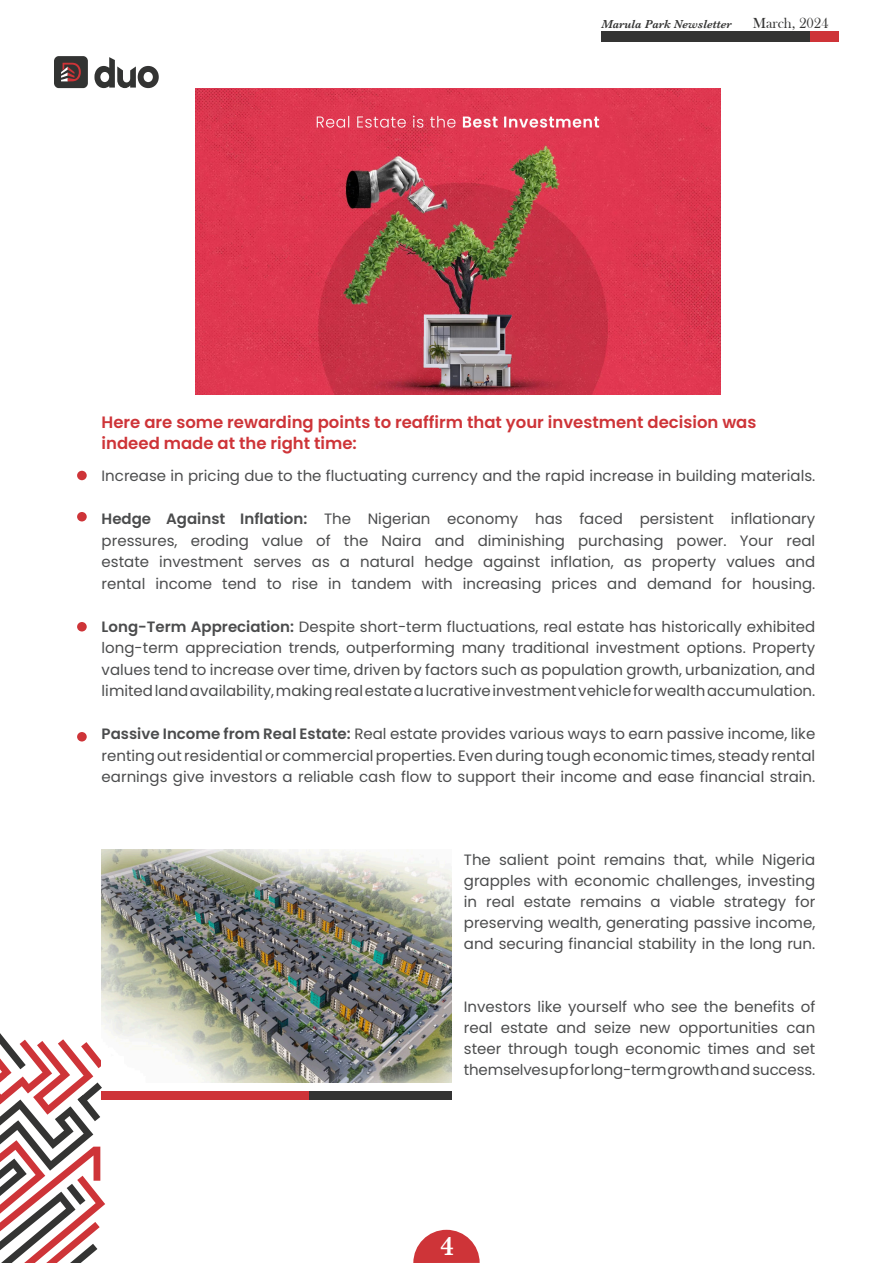
<style>
.page{position:relative;width:893px;height:1263px;background:#fff}
.page>*{position:absolute;margin:0;border:0;box-sizing:border-box;transform-origin:0 0}
.t1{font:600 27.45px "Baskerville";color:#fff}
.t2{font:600 16.5px/21px "Poppins";color:#ce3438}
.t3{font:15px/21.5px "Poppins";color:#4b4c4d;text-align:justify}
.t4{font:15px "Bask Old Face";color:#343433}
.t5{font:italic 600 12px "Baskerville";color:#343433}
.s1{font-weight:600}
</style>
<div class="page">
<svg style="left:0;top:1033px;width:105px;height:230px"></svg>
<svg style="left:413px;top:1230px;width:67px;height:33px"></svg>
<svg style="left:94px;top:57px;width:65px;height:31px"></svg>
<div style="left:54px;top:56px;width:34px;height:32px;background:#323332;border-radius:5px"></div>
<svg style="left:61px;top:63px;width:20px;height:18px"></svg>
<div style="left:810px;top:32px;width:29px;height:10px;background:#ce3438"></div>
<div style="left:601px;top:32px;width:209px;height:10px;background:#343433"></div>
<div style="left:102px;top:1091px;width:207px;height:9px;background:#ce3438"></div>
<div style="left:309px;top:1091px;width:143px;height:9px;background:#343433"></div>
<div style="left:77px;top:622px;width:10px;height:9px;background:#ce3438;border-radius:50%"></div>
<div style="left:77px;top:732px;width:10px;height:9px;background:#ce3438;border-radius:50%"></div>
<div style="left:77px;top:512px;width:10px;height:9px;background:#ce3438;border-radius:50%"></div>
<div style="left:77px;top:471px;width:10px;height:9px;background:#ce3438;border-radius:50%"></div>
<img style="left:195px;top:88px;width:525px;height:306px">
<img style="left:102px;top:849px;width:350px;height:233px">
<p class="t5" style="left:601px;top:16px;width:132px">Marula Park Newsletter</p>
<p class="t4" style="left:753px;top:15px;width:77px">March, 2024</p>
<p class="t2" style="left:102px;top:411px;width:656px">Here are some rewarding points to reaffirm that your investment decision was indeed made at the right time:</p>
<p class="t3" style="left:102px;top:465px;width:715px">Increase in pricing due to the fluctuating currency and the rapid increase in building materials.</p>
<p class="t3" style="left:102px;top:508px;width:715px"><span class="s1">Hedge Against Inflation:</span> The Nigerian economy has faced persistent inflationary pressures, eroding value of the Naira and diminishing purchasing power. Your real estate investment serves as a natural hedge against inflation, as property values and rental income tend to rise in tandem with increasing prices and demand for housing.</p>
<p class="t3" style="left:102px;top:616px;width:715px"><span class="s1">Long-Term Appreciation:</span> Despite short-term fluctuations, real estate has historically exhibited long-term appreciation trends, outperforming many traditional investment options. Property values tend to increase over time, driven by factors such as population growth, urbanization, and limited land availability, making real estate a lucrative investment vehicle for wealth accumulation.</p>
<p class="t3" style="left:102px;top:723px;width:715px"><span class="s1">Passive Income from Real Estate:</span> Real estate provides various ways to earn passive income, like renting out residential or commercial properties. Even during tough economic times, steady rental earnings give investors a reliable cash flow to support their income and ease financial strain.</p>
<p class="t3" style="left:464px;top:849px;width:353px;line-height:21px">The salient point remains that, while Nigeria grapples with economic challenges, investing in real estate remains a viable strategy for preserving wealth, generating passive income, and securing financial stability in the long run.</p>
<p class="t3" style="left:464px;top:996px;width:353px;line-height:21px">Investors like yourself who see the benefits of real estate and seize new opportunities can steer through tough economic times and set themselves up for long-term growth and success.</p>
<h1 class="t1" style="left:440px;top:1227px;width:15px">4</h1>
</div>
